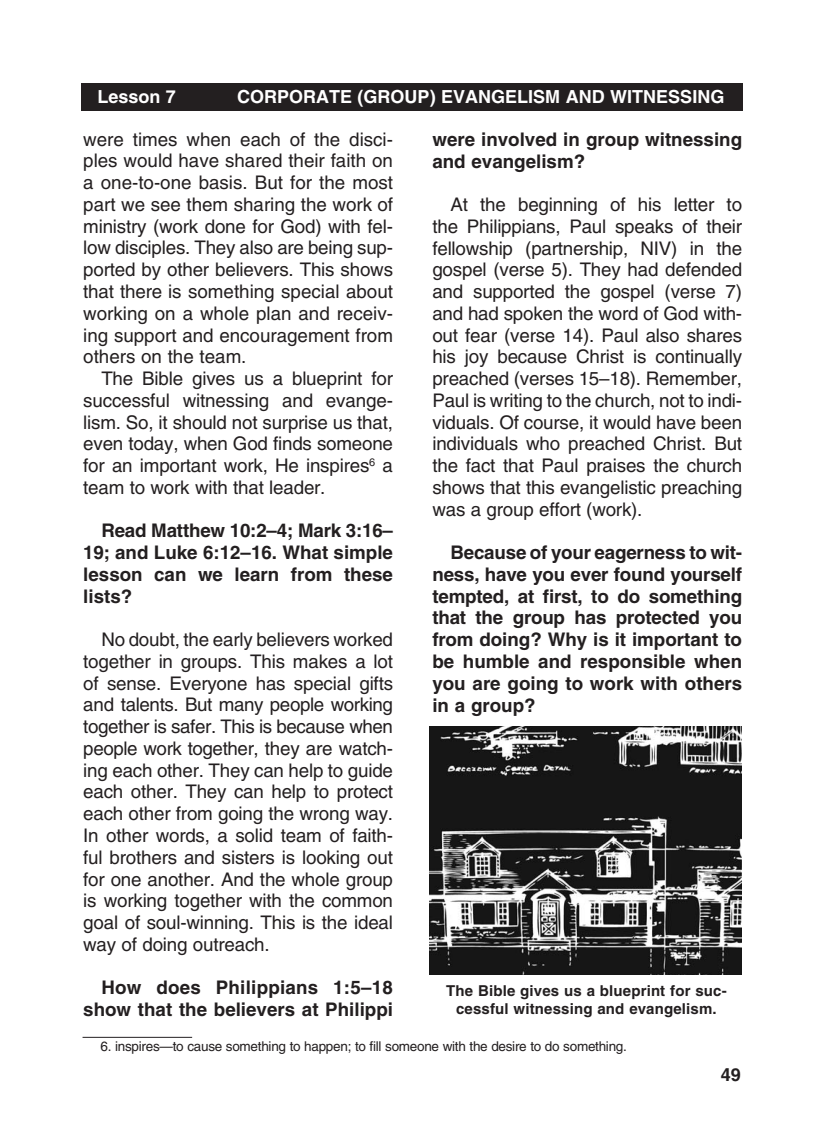
<style>
.page{position:relative;width:824px;height:1148px;background:#fff}
.page>*{position:absolute;margin:0;border:0;box-sizing:border-box;transform-origin:0 0}
._1-Body{font:18.75px/21.8px "Helvetica";letter-spacing:-.01em;color:#231f20;text-align:justify}
._2-Body_bold{font:700 18.75px/21.8px "Helvetica";color:#231f20;text-align:justify}
.t1{font:700 18px "Helvetica";color:#fff}
.t2{font:700 18px "Helvetica";color:#231f20}
._8-captions{font:700 15px/18px "Helvetica";letter-spacing:.01em;color:#231f20;text-align:center}
._6-Footnotes_rule{font:13.5px "Helvetica";letter-spacing:-.02em;color:#231f20}
</style>
<div class="page">
<div style="left:81px;top:83px;width:662px;height:27px;background:#231f20"></div>
<img style="left:430px;top:726px;width:311px;height:248px">
<hr style="left:82px;top:1037px;width:110px;height:1px;background:#231f20">
<p class="t1" style="left:97px;top:86px;width:80px">Lesson 7</p>
<p class="t1" style="left:237px;top:86px;width:27px">Corporate</p>
<p class="t1" style="left:357px;top:86px;width:34px">(Group</p>
<p class="t1" style="left:429px;top:86px;width:37px">) Evangelism</p>
<p class="t1" style="left:565px;top:86px;width:14px">and</p>
<p class="t1" style="left:610px;top:86px;width:29px">Witnessing</p>
<p class="_1-Body" style="left:83px;top:128px;width:311px">were times when each of the disci&shy;ples would have shared their faith on a one-to-one basis. But for the most part we see them sharing the work of ministry (work done for God) with fel&shy;low disciples. They also are being sup&shy;ported by other believers. This shows that there is something special about working on a whole plan and receiv&shy;ing support and encouragement from others on the team.</p>
<p class="_1-Body" style="left:83px;top:367px;width:311px;text-indent:18px">The Bible gives us a blueprint for successful witnessing and evange&shy;lism. So, it should not surprise us that, even today, when God finds someone for an important work, He inspires<sup>6</sup> a team to work with that leader.</p>
<p class="_2-Body_bold" style="left:83px;top:519px;width:311px;text-indent:18px">Read Matthew 10:2–4; Mark 3:16– 19; and Luke 6:12–16. What simple lesson can we learn from these lists?</p>
<p class="_1-Body" style="left:83px;top:628px;width:311px;text-align:left;text-indent:18px">No doubt, the early believers worked together in groups. This makes a lot of sense. Everyone has special gifts and talents. But many people working together is safer. This is because when people work together, they are watch&shy;ing each other. They can help to guide each other. They can help to protect each other from going the wrong way.<br>In other words, a solid team of faith&shy;ful brothers and sisters is looking out for one another. And the whole group is working together with the common goal of soul-winning. This is the ideal way of doing outreach.</p>
<p class="_2-Body_bold" style="left:83px;top:976px;width:311px;text-align:right">How does Philippians 1:5–18 show that the believers at Philippi</p>
<p class="_2-Body_bold" style="left:432px;top:128px;width:311px">were involved in group witnessing and evangelism?</p>
<p class="_1-Body" style="left:432px;top:193px;width:311px;text-indent:18px">At the beginning of his letter to the Philippians, Paul speaks of their fellowship (partnership, NIV) in the gospel (verse 5). They had defended and supported the gospel (verse 7) and had spoken the word of God with&shy;out fear (verse 14). Paul also shares his joy because Christ is continually preached (verses 15–18). Remember, Paul is writing to the church, not to indi&shy;viduals. Of course, it would have been individuals who preached Christ. But the fact that Paul praises the church shows that this evangelistic preaching was a group effort (work).</p>
<p class="_2-Body_bold" style="left:432px;top:541px;width:311px;text-indent:18px">Because of your eagerness to wit&shy;ness, have you ever found yourself tempted, at first, to do something that the group has protected you from doing? Why is it important to be humble and responsible when you are going to work with others in a group?</p>
<p class="_8-captions" style="left:446px;top:981px;width:282px">The Bible gives us a blueprint for suc&shy;cessful witnessing and evangelism.</p>
<p class="_6-Footnotes_rule" style="left:101px;top:1038px;width:525px">6. inspires—to cause something to happen; to fill someone with the desire to do something.</p>
<p class="t2" style="left:720px;top:1063px;width:22px">49</p>
</div>
